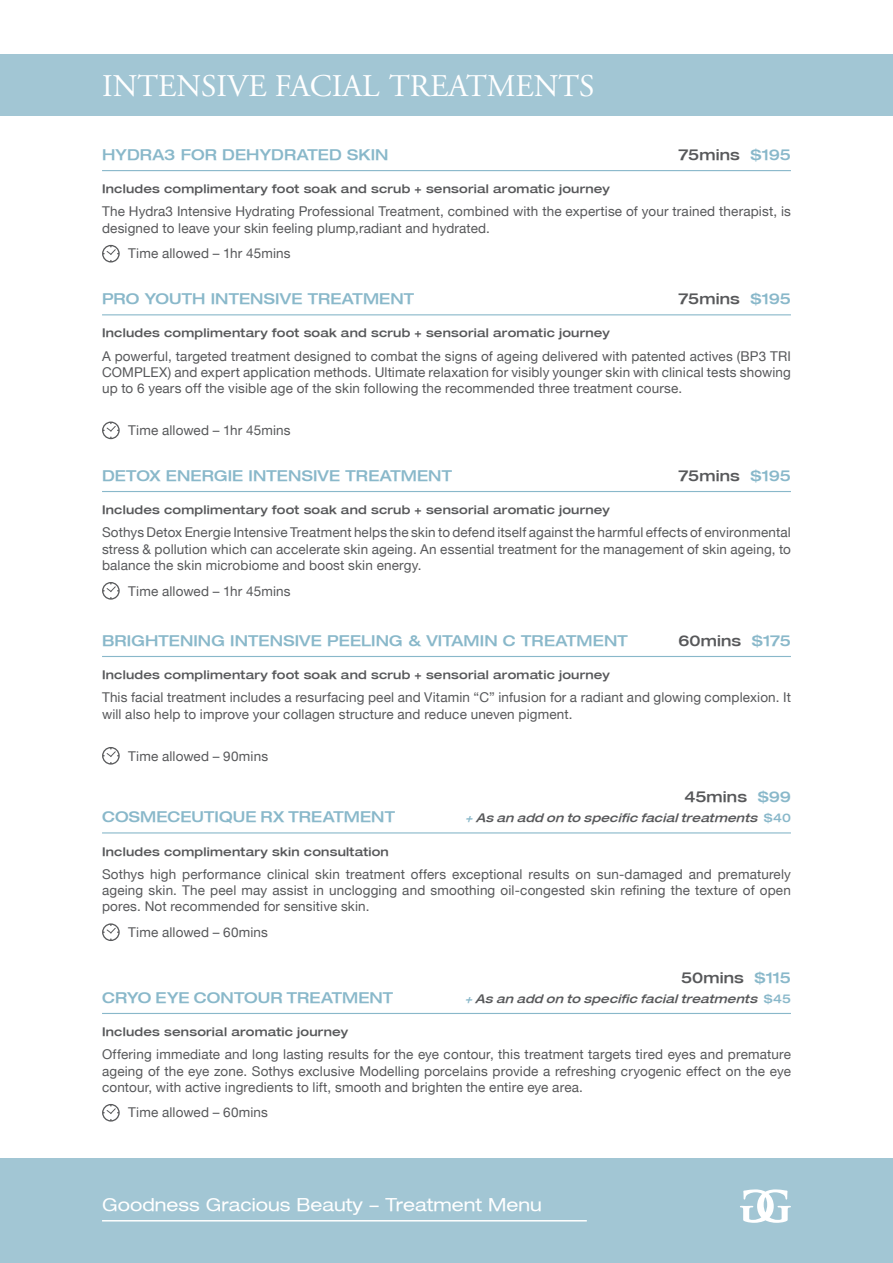
<style>
.page{position:relative;width:893px;height:1263px;background:#fff}
.page>*{position:absolute;margin:0;border:0;box-sizing:border-box;transform-origin:0 0}
.t1{font:31.5px "Adobe Garamond Pro";color:#fff}
.t2{font:expanded 18px "Helvetica Neue LT";color:#fff}
.t3{font:500 expanded 15px "Helvetica Neue LT";letter-spacing:.005em;color:#89b8ca}
.t4{font:500 expanded 15px "Helvetica Neue LT";letter-spacing:.005em;color:#57585a}
.t5{font:13.5px/16.2px "Helvetica Neue LT";letter-spacing:.01em;color:#57585a;text-align:justify}
.t6{font:500 expanded 12px "Helvetica Neue LT";letter-spacing:.02em;color:#57585a}
.t7{font:italic 500 expanded 12px "Helvetica Neue LT";color:#57585a}
.s1{color:#89b8ca}
.s2{font-style:normal;color:#89b8ca}
</style>
<div class="page">
<div style="left:0;top:1159px;width:893px;height:104px;background:#a2c6d4"></div>
<svg style="left:740px;top:1189px;width:51px;height:34px"></svg>
<hr style="left:102px;top:1220px;width:485px;height:1px;background:#fff">
<div style="left:0;top:54px;width:893px;height:61px;background:#a2c6d4"></div>
<hr style="left:102px;top:170px;width:689px;height:1px;background:#89b8ca">
<svg style="left:102px;top:245px;width:18px;height:17px"></svg>
<hr style="left:102px;top:314px;width:689px;height:1px;background:#89b8ca">
<svg style="left:102px;top:421px;width:18px;height:18px"></svg>
<hr style="left:102px;top:491px;width:689px;height:1px;background:#89b8ca">
<svg style="left:102px;top:582px;width:18px;height:18px"></svg>
<hr style="left:102px;top:656px;width:689px;height:1px;background:#89b8ca">
<svg style="left:102px;top:747px;width:18px;height:18px"></svg>
<hr style="left:102px;top:1013px;width:689px;height:1px;background:#89b8ca">
<svg style="left:102px;top:1104px;width:18px;height:17px"></svg>
<hr style="left:102px;top:832px;width:689px;height:1px;background:#89b8ca">
<svg style="left:102px;top:923px;width:18px;height:18px"></svg>
<p class="t1" style="left:102px;top:67px;width:494px">INTENSIVE FACIAL TREATMENTS</p>
<p class="t3" style="left:102px;top:145px;width:288px">HYDRA3 FOR DEHYDRATED SKIN</p>
<p class="t4" style="left:679px;top:145px;width:114px">75mins <span class="s1">$195</span></p>
<p class="t6" style="left:102px;top:181px;width:509px">Includes complimentary foot soak and scrub + sensorial aromatic journey</p>
<p class="t5" style="left:102px;top:203px;width:690px">The Hydra3 Intensive Hydrating Professional Treatment, combined with the expertise of your trained therapist, is designed to leave your skin feeling plump,radiant and hydrated.</p>
<p class="t5" style="left:128px;top:245px;width:164px">Time allowed – 1hr 45mins</p>
<p class="t3" style="left:102px;top:289px;width:314px">PRO YOUTH INTENSIVE TREATMENT</p>
<p class="t4" style="left:679px;top:289px;width:114px">75mins <span class="s1">$195</span></p>
<p class="t6" style="left:102px;top:326px;width:509px">Includes complimentary foot soak and scrub + sensorial aromatic journey</p>
<p class="t5" style="left:102px;top:348px;width:690px">A powerful, targeted treatment designed to combat the signs of ageing delivered with patented actives (BP3 TRI COMPLEX) and expert application methods. Ultimate relaxation for visibly younger skin with clinical tests showing up to 6 years off the visible age of the skin following the recommended three treatment course.</p>
<p class="t5" style="left:128px;top:422px;width:164px">Time allowed – 1hr 45mins</p>
<p class="t3" style="left:102px;top:466px;width:351px">DETOX ENERGIE INTENSIVE TREATMENT</p>
<p class="t4" style="left:679px;top:466px;width:114px">75mins <span class="s1">$195</span></p>
<p class="t6" style="left:102px;top:502px;width:509px">Includes complimentary foot soak and scrub + sensorial aromatic journey</p>
<p class="t5" style="left:102px;top:524px;width:690px">Sothys Detox Energie Intensive Treatment helps the skin to defend itself against the harmful effects of environmental stress &amp; pollution which can accelerate skin ageing. An essential treatment for the management of skin ageing, to balance the skin microbiome and boost skin energy.</p>
<p class="t5" style="left:128px;top:582px;width:164px">Time allowed – 1hr 45mins</p>
<p class="t3" style="left:102px;top:631px;width:527px">BRIGHTENING INTENSIVE PEELING &amp; VITAMIN C TREATMENT</p>
<p class="t4" style="left:678px;top:631px;width:114px">60mins <span class="s1">$175</span></p>
<p class="t6" style="left:102px;top:667px;width:509px">Includes complimentary foot soak and scrub + sensorial aromatic journey</p>
<p class="t5" style="left:102px;top:689px;width:690px">This facial treatment includes a resurfacing peel and Vitamin “C” infusion for a radiant and glowing complexion. It will also help to improve your collagen structure and reduce uneven pigment.</p>
<p class="t5" style="left:128px;top:747px;width:141px">Time allowed – 90mins</p>
<p class="t4" style="left:684px;top:787px;width:108px">45mins <span class="s1">$99</span></p>
<p class="t3" style="left:102px;top:807px;width:294px">COSMECEUTIQUE RX TREATMENT</p>
<p class="t7" style="left:465px;top:810px;width:327px"><span class="s1">+</span> As an add on to specific facialtreatments <span class="s2">$ 4 0</span></p>
<p class="t6" style="left:102px;top:844px;width:288px">Includes complimentary skin consultation</p>
<p class="t5" style="left:102px;top:866px;width:690px">Sothys high performance clinical skin treatment offers exceptional results on sun-damaged and prematurely ageing skin. The peel may assist in unclogging and smoothing oil-congested skin refining the texture of open pores. Not recommended for sensitive skin.</p>
<p class="t5" style="left:128px;top:924px;width:141px">Time allowed – 60mins</p>
<p class="t4" style="left:681px;top:968px;width:111px">50mins <span class="s1">$115</span></p>
<p class="t3" style="left:102px;top:988px;width:293px">CRYO EYE CONTOUR TREATMENT</p>
<p class="t7" style="left:465px;top:991px;width:328px"><span class="s1">+</span> As an add on to specific facialtreatments <span class="s2">$ 4 5</span></p>
<p class="t6" style="left:102px;top:1024px;width:247px">Includes sensorial aromatic journey</p>
<p class="t5" style="left:102px;top:1046px;width:690px">Offering immediate and long lasting results for the eye contour, this treatment targets tired eyes and premature ageing of the eye zone. Sothys exclusive Modelling porcelains provide a refreshing cryogenic effect on the eye contour, with active ingredients to lift, smooth and brighten the entire eye area.</p>
<p class="t5" style="left:128px;top:1104px;width:141px">Time allowed – 60mins</p>
<p class="t2" style="left:102px;top:1194px;width:441px">Goodness Gracious Beauty - Treatment Menu</p>
</div>
